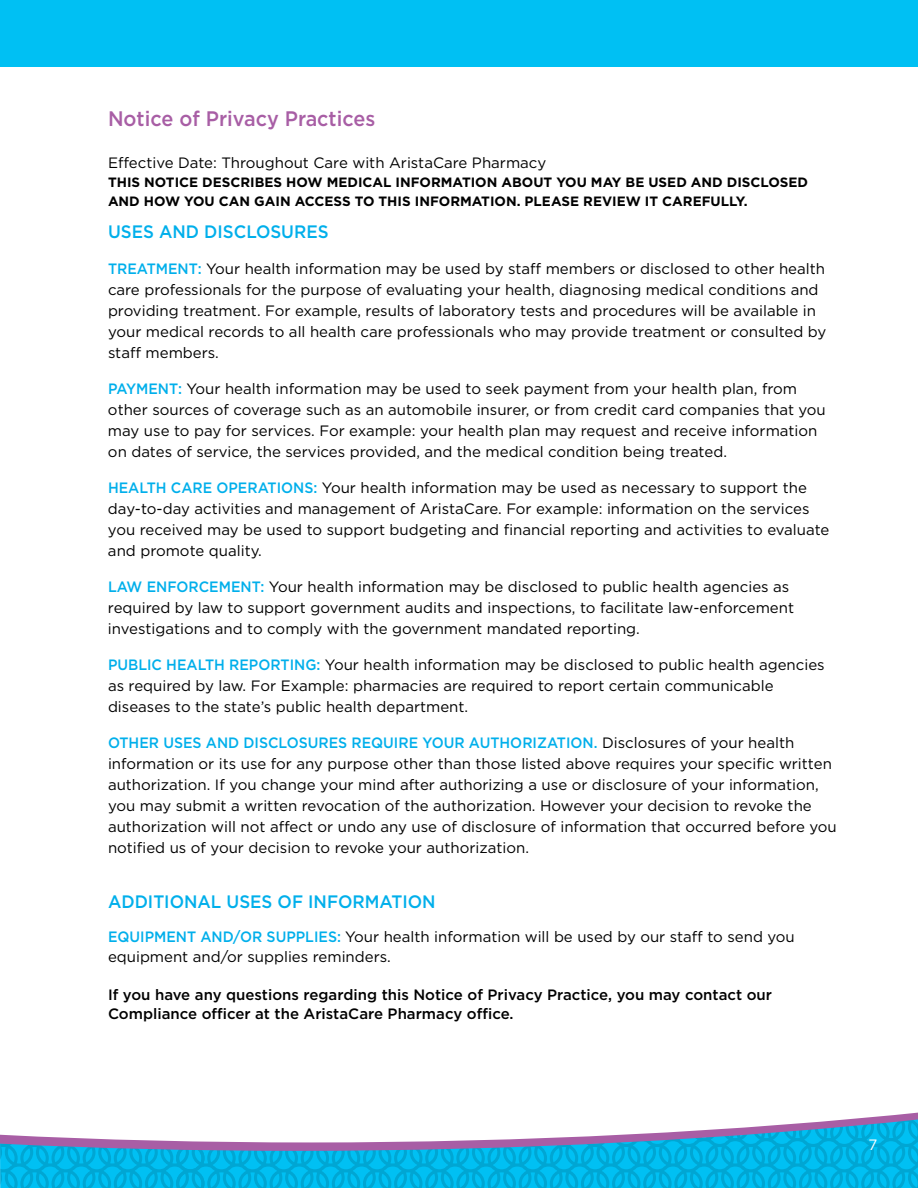
<style>
.page{position:relative;width:918px;height:1188px;background:#fff}
.page>*{position:absolute;margin:0;border:0;box-sizing:border-box;transform-origin:0 0}
.t1{font:500 21px "Gotham";color:#a85ea5;scale:.94 1}
.t2{font:500 18px "Gotham";color:#00afeb;scale:.94 1}
.t3{font:15px/21px "Gotham";color:#000}
.t4{font:500 15px/19.2px "Gotham";color:#000}
.t5{font:15px "Gotham";color:#fff}
.t6{font:700 13.5px/19.2px "Gotham";color:#000}
.s1{font-weight:500;color:#00afeb}
</style>
<div class="page">
<svg style="left:0;top:1112px;width:918px;height:76px"></svg>
<div style="left:0;top:0;width:918px;height:68px;background:#00c0f3"></div>
<h1 class="t1" style="left:108px;top:104px;width:286px">Notice of Privacy Practices</h1>
<p class="t3" style="left:108px;top:151px;width:440px">Effective Date: Throughout Care with AristaCare Pharmacy</p>
<p class="t6" style="left:108px;top:172px;width:702px">THIS NOTICE DESCRIBES HOW MEDICAL INFORMATION ABOUT YOU MAY BE USED AND DISCLOSED<br>AND HOW YOU CAN GAIN ACCESS TO THIS INFORMATION. PLEASE REVIEW IT CAREFULLY.</p>
<p class="t2" style="left:108px;top:220px;width:236px">USES AND DISCLOSURES</p>
<p class="t3" style="left:108px;top:258px;width:720px"><span class="s1">TREATMENT:</span> Your health information may be used by staff members or disclosed to other health care professionals for the purpose of evaluating your health, diagnosing medical conditions and providing treatment. For example, results of laboratory tests and procedures will be available in your medical records to all health care professionals who may provide treatment or consulted by staff members.</p>
<p class="t3" style="left:108px;top:378px;width:719px"><span class="s1">PAYMENT:</span> Your health information may be used to seek payment from your health plan, from other sources of coverage such as an automobile insurer, or from credit card companies that you may use to pay for services. For example: your health plan may request and receive information on dates of service, the services provided, and the medical condition being treated.</p>
<p class="t3" style="left:108px;top:477px;width:723px"><span class="s1">HEALTH CARE OPERATIONS:</span> Your health information may be used as necessary to support the day-to-day activities and management of AristaCare. For example: information on the services you received may be used to support budgeting and financial reporting and activities to evaluate and promote quality.</p>
<p class="t3" style="left:108px;top:576px;width:688px"><span class="s1">LAW ENFORCEMENT:</span> Your health information may be disclosed to public health agencies as required by law to support government audits and inspections, to facilitate law-enforcement investigations and to comply with the government mandated reporting.</p>
<p class="t3" style="left:108px;top:654px;width:718px"><span class="s1">PUBLIC HEALTH REPORTING:</span> Your health information may be disclosed to public health agencies as required by law. For Example: pharmacies are required to report certain communicable diseases to the state’s public health department.</p>
<p class="t3" style="left:108px;top:732px;width:730px"><span class="s1">OTHER USES AND DISCLOSURES REQUIRE YOUR AUTHORIZATION.</span> Disclosures of your health information or its use for any purpose other than those listed above requires your specific written authorization. If you change your mind after authorizing a use or disclosure of your information, you may submit a written revocation of the authorization. However your decision to revoke the authorization will not affect or undo any use of disclosure of information that occurred before you notified us of your decision to revoke your authorization.</p>
<p class="t2" style="left:108px;top:890px;width:350px">ADDITIONAL USES OF INFORMATION</p>
<p class="t3" style="left:108px;top:927px;width:688px;line-height:19.2px"><span class="s1">EQUIPMENT AND/OR SUPPLIES:</span> Your health information will be used by our staff to send you equipment and/or supplies reminders.</p>
<p class="t4" style="left:108px;top:985px;width:666px">If you have any questions regarding this Notice of Privacy Practice, you may contact our<br>Compliance officer at the AristaCare Pharmacy office.</p>
<p class="t5" style="left:869px;top:1135px;width:10px">7</p>
</div>
